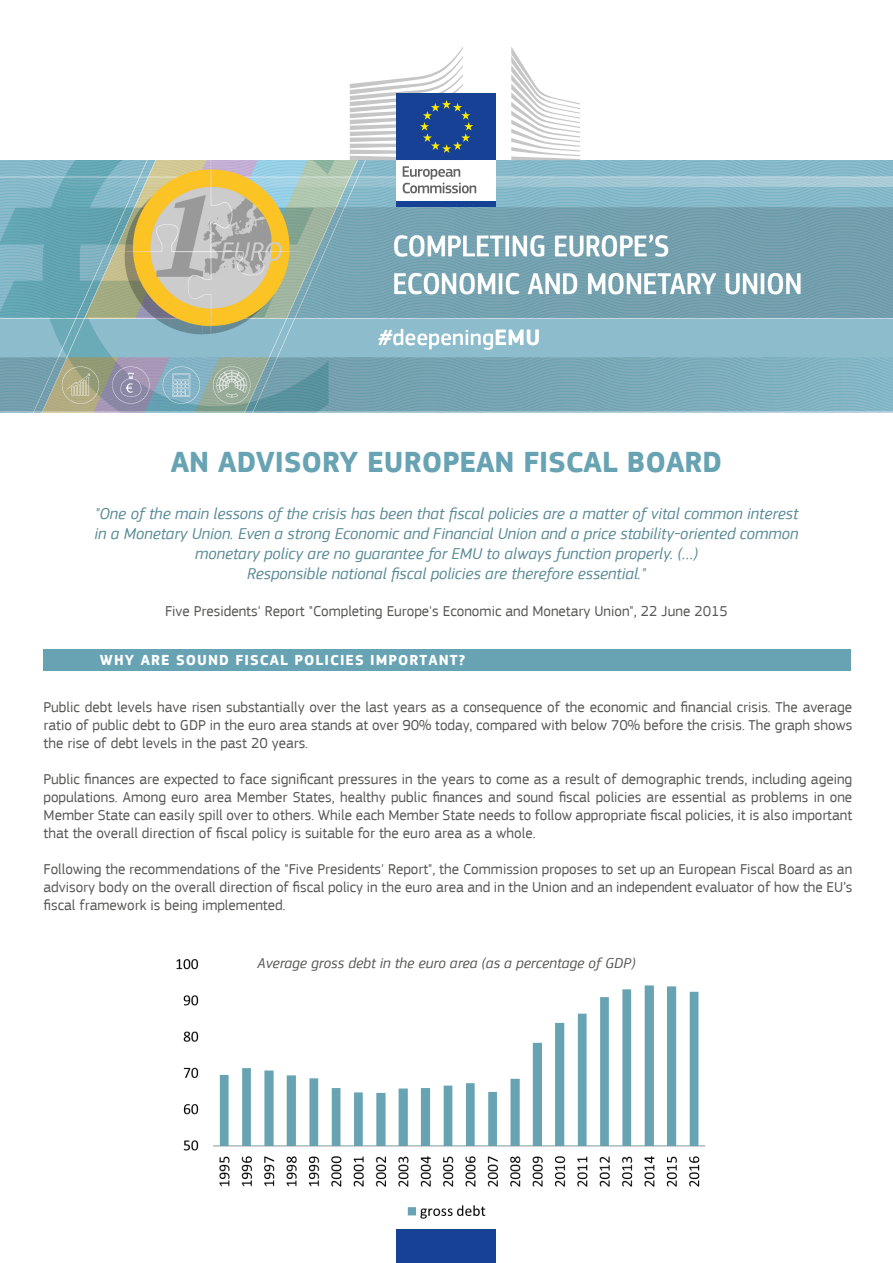
<style>
.page{position:relative;width:893px;height:1263px;background:#fff}
.page>*{position:absolute;margin:0;border:0;box-sizing:border-box;transform-origin:0 0}
.t1{font:700 30px "EC Square Sans Pro";color:#68a3b3}
.t2{font:italic 16.5px/19.8px "EC Square Sans Pro";color:#598a96;text-align:center}
.t3{font:15px/18px "EC Square Sans Pro";color:#575756;text-align:justify}
.t4{font:italic 15px "EC Square Sans Pro";color:#575756}
.t5{font:700 15px "EC Square Sans Pro";letter-spacing:.07em;color:#fff}
</style>
<div class="page">
<img style="left:176px;top:959px;width:530px;height:272px">
<img style="left:0;top:160px;width:893px;height:252px">
<div style="left:397px;top:158px;width:99px;height:44px;background:#fff"></div>
<svg style="left:403px;top:166px;width:73px;height:27px"></svg>
<div style="left:397px;top:201px;width:99px;height:6px;background:#164194"></div>
<svg style="left:511px;top:47px;width:69px;height:113px"></svg>
<div style="left:397px;top:94px;width:99px;height:66px;background:#164194"></div>
<svg style="left:350px;top:47px;width:123px;height:113px"></svg>
<div style="left:397px;top:1229px;width:99px;height:34px;background:#164194"></div>
<div style="left:43px;top:649px;width:808px;height:22px;background:#68a3b3"></div>
<h1 class="t1" style="left:171px;top:444px;width:553px">AN ADVISORY EUROPEAN FISCAL BOARD</h1>
<p class="t2" style="left:94px;top:504px;width:706px">"One of the main lessons of the crisis has been that fiscal policies are a matter of vital common interest in a Monetary Union. Even a strong Economic and Financial Union and a price stability-oriented common monetary policy are no guarantee for EMU to always function properly. (…)<br>Responsible national fiscal policies are therefore essential."</p>
<p class="t3" style="left:165px;top:602px;width:564px">Five Presidents' Report "Completing Europe's Economic and Monetary Union", 22 June 2015</p>
<p class="t5" style="left:100px;top:651px;width:367px">WHY ARE SOUND FISCAL POLICIES IMPORTANT?</p>
<p class="t3" style="left:44px;top:698px;width:810px">Public debt levels have risen substantially over the last years as a consequence of the economic and financial crisis. The average ratio of public debt to GDP in the euro area stands at over 90% today, compared with below 70% before the crisis. The graph shows the rise of debt levels in the past 20 years.</p>
<p class="t3" style="left:44px;top:770px;width:810px">Public finances are expected to face significant pressures in the years to come as a result of demographic trends, including ageing populations. Among euro area Member States, healthy public finances and sound fiscal policies are essential as problems in one Member State can easily spill over to others. While each Member State needs to follow appropriate fiscal policies, it is also important that the overall direction of fiscal policy is suitable for the euro area as a whole.</p>
<p class="t3" style="left:44px;top:860px;width:810px">Following the recommendations of the "Five Presidents' Report", the Commission proposes to set up an European Fiscal Board as an advisory body on the overall direction of fiscal policy in the euro area and in the Union and an independent evaluator of how the EU’s fiscal framework is being implemented.</p>
<p class="t4" style="left:258px;top:954px;width:379px">Average gross debt in the euro area (as a percentage of GDP)</p>
</div>
